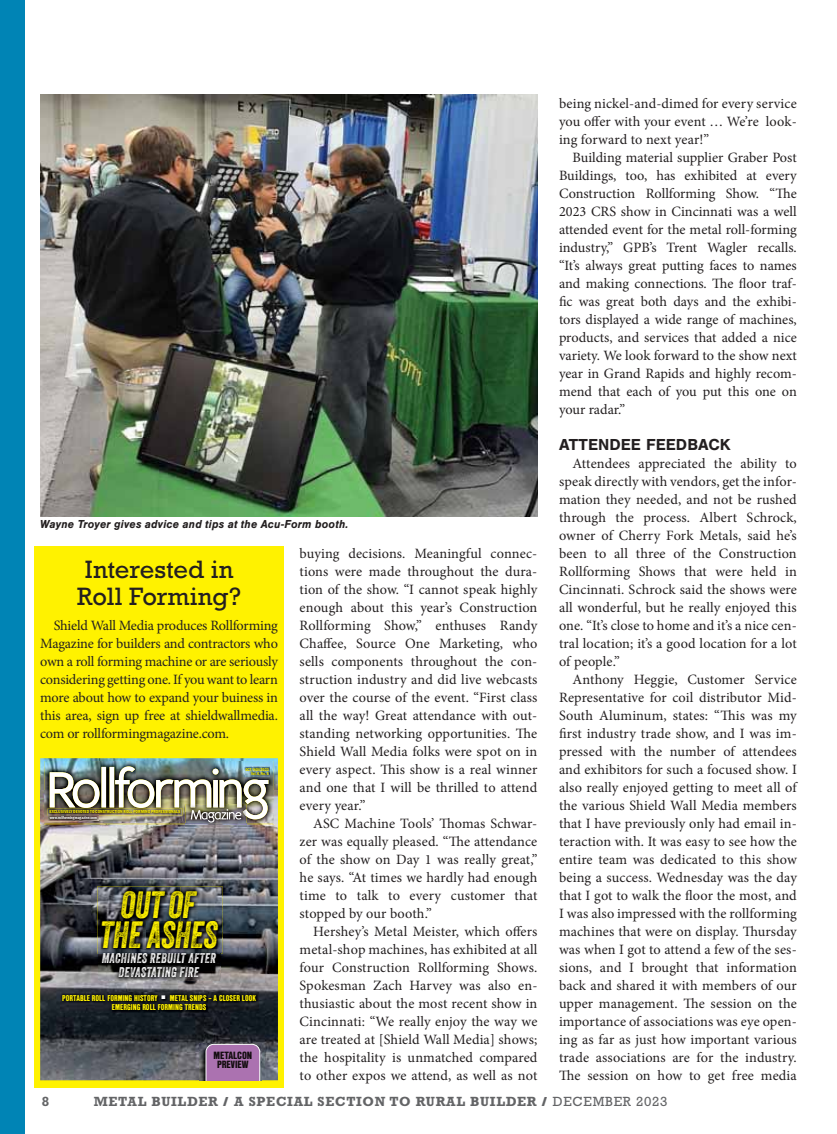
<style>
.page{position:relative;width:837px;height:1134px;background:#fff}
.page>*{position:absolute;margin:0;border:0;box-sizing:border-box;transform-origin:0 0}
.t1{font:italic 36.75px/30.2px "Veneer Two";color:#fff200;text-align:center;scale:.91 1}
.t2{font:25.5px/27px "Rockwell Std";letter-spacing:.005em;color:#231f20;text-align:center}
.t3{font:700 16.5px "Nimbus San";color:#231f20}
.t4{font:14.25px/18px "Minion Pro";letter-spacing:.005em;color:#231f20;text-align:justify}
.t5{font:italic 13.65px/13.2px "Veneer Two";letter-spacing:.03em;color:#fff;text-align:center;scale:.93 1}
.t6{font:700 13.5px "Rockwell Std";letter-spacing:.05em;color:#636466}
.t7{font:italic 700 12px "Nimbus San";letter-spacing:.015em;color:#231f20;scale:.93 1}
.t8{font:900 10.2px/8.6px "Nimbus San Con L";letter-spacing:-.01em;color:#130c0e;text-align:center}
.t9{font:900 8.25px/9.3px "Nimbus San Con L";color:#fff200;scale:.93 1}
.t10{font:4.5px "Franklin Gothic URW Con Dem";letter-spacing:-.005em;color:#fff200}
.t11{font:4.2px "Franklin Gothic URW Con Dem";letter-spacing:-.025em;color:#fff}
.t12{font:4.2px/4.2px "Franklin Gothic URW Con Dem";letter-spacing:-.03em;color:#fff200;text-align:right}
.s1{font-family:"Nimbus San";font-weight:900}
.s2{font-weight:400}
</style>
<div class="page">
<div style="left:34px;top:546px;width:249px;height:541px;background:#fff200"></div>
<div style="left:0;top:0;width:25px;height:1133px;background:#0084b5"></div>
<img style="left:40px;top:94px;width:497px;height:422px">
<img style="left:40px;top:823px;width:238px;height:257px">
<img style="left:40px;top:758px;width:238px;height:32px">
<img style="left:40px;top:790px;width:4px;height:33px">
<img style="left:274px;top:790px;width:4px;height:33px">
<img style="left:44px;top:761px;width:230px;height:63px">
<img style="left:199px;top:1042px;width:62px;height:38px">
<svg style="left:205px;top:1043px;width:55px;height:37px"></svg>
<img style="left:48px;top:808px;width:2px;height:6px">
<img style="left:48px;top:814px;width:2px;height:6px">
<img style="left:185px;top:822px;width:61px;height:5px">
<img style="left:50px;top:766px;width:218px;height:56px">
<img style="left:244px;top:766px;width:25px;height:10px">
<img style="left:61px;top:992px;width:197px;height:20px">
<img style="left:222px;top:919px;width:1px;height:34px">
<img style="left:97px;top:886px;width:125px;height:67px">
<img style="left:102px;top:921px;width:41px;height:27px">
<img style="left:146px;top:921px;width:72px;height:27px">
<img style="left:98px;top:949px;width:122px;height:31px">
<svg style="left:161px;top:995px;width:9px;height:5px"></svg>
<p class="t7" style="left:40px;top:519px;width:333px">Wayne Troyer gives advice and tips at the Acu-Form booth.</p>
<h2 class="t2" style="left:77px;top:558px;width:165px">Interested in<br>Roll Forming?</h2>
<p class="t4" style="left:40px;top:617px;width:239px;text-indent:13px">Shield Wall Media produces Rollforming Magazine for builders and contractors who own a roll forming machine or are seriously considering getting one. If you want to learn more about how to expand your buiness in this area, sign up free at shieldwallmedia. com or rollformingmagazine.com.</p>
<p class="t10" style="left:49px;top:809px;width:133px">EXCLUSIVELY DEVOTED TO CONSTRUCTION ROLL-FORMING PROFESSIONALS</p>
<p class="t11" style="left:50px;top:814px;width:49px">www.rollformingmagazine.com</p>
<p class="t12" style="left:245px;top:767px;width:25px">OCT/NOV 2023<br>Vol. 6, No. 5</p>
<h1 class="t1" style="left:100px;top:894px;width:130px">OUT OF<br>THE ASHES</h1>
<p class="t5" style="left:102px;top:953px;width:124px">MACHINES REBUILT AFTER<br>DEVASTATING FIRE</p>
<p class="t9" style="left:62px;top:994px;width:104px">PORTABLE ROLL FORMING HISTORY</p>
<p class="t9" style="left:112px;top:994px;width:156px;text-indent:58px">METAL SNIPS – A CLOSER LOOK<br>EMERGING ROLL FORMING TRENDS</p>
<p class="t8" style="left:213px;top:1052px;width:40px">METALCON<br>PREVIEW</p>
<p class="t4" style="left:299px;top:545px;width:239px">buying decisions. Meaningful connec&shy;tions were made throughout the dura&shy;tion of the show. “I cannot speak highly enough about this year’s Construction Rollforming Show,” enthuses Randy Chaffee, Source One Marketing, who sells components throughout the con&shy;struction industry and did live webcasts over the course of the event. “First class all the way! Great attendance with out&shy;standing networking opportunities. The Shield Wall Media folks were spot on in every aspect. This show is a real winner and one that I will be thrilled to attend every year.”</p>
<p class="t4" style="left:299px;top:815px;width:239px;text-indent:13px">ASC Machine Tools’ Thomas Schwar&shy;zer was equally pleased. “The attendance of the show on Day 1 was really great,” he says. “At times we hardly had enough time to talk to every customer that stopped by our booth.”</p>
<p class="t4" style="left:299px;top:923px;width:239px;text-indent:13px">Hershey’s Metal Meister, which offers metal-shop machines, has exhibited at all four Construction Rollforming Shows.<br>Spokesman Zach Harvey was also en&shy;thusiastic about the most recent show in Cincinnati: “We really enjoy the way we are treated at [Shield Wall Media] shows; the hospitality is unmatched compared to other expos we attend, as well as not</p>
<p class="t4" style="left:559px;top:95px;width:239px">being nickel-and-dimed for every service you offer with your event … We’re look&shy;ing forward to next year!”</p>
<p class="t4" style="left:559px;top:149px;width:239px;text-indent:13px">Building material supplier Graber Post Buildings, too, has exhibited at every Construction Rollforming Show. “The 2023 CRS show in Cincinnati was a well attended event for the metal roll-forming industry,” GPB’s Trent Wagler recalls. “It’s always great putting faces to names and making connections. The floor traf&shy;fic was great both days and the exhibi&shy;tors displayed a wide range of machines, products, and services that added a nice variety. We look forward to the show next year in Grand Rapids and highly recom&shy;mend that each of you put this one on your radar.”</p>
<p class="t3" style="left:559px;top:438px;width:173px">ATTENDEE FEEDBACK</p>
<p class="t4" style="left:559px;top:455px;width:239px;text-indent:13px">Attendees appreciated the ability to speak directly with vendors, get the infor&shy;mation they needed, and not be rushed through the process. Albert Schrock, owner of Cherry Fork Metals, said he’s been to all three of the Construction Rollforming Shows that were held in Cincinnati. Schrock said the shows were all wonderful, but he really enjoyed this one. “It’s close to home and it’s a nice cen&shy;tral location; it’s a good location for a lot of people.”</p>
<p class="t4" style="left:559px;top:671px;width:239px;text-indent:13px">Anthony Heggie, Customer Service Representative for coil distributor Mid-South Aluminum, states: “This was my first industry trade show, and I was im&shy;pressed with the number of attendees and exhibitors for such a focused show. I also really enjoyed getting to meet all of the various Shield Wall Media members that I have previously only had email in&shy;teraction with. It was easy to see how the entire team was dedicated to this show being a success. Wednesday was the day that I got to walk the floor the most, and I was also impressed with the rollforming machines that were on display. Thursday was when I got to attend a few of the ses&shy;sions, and I brought that information back and shared it with members of our upper management. The session on the importance of associations was eye open&shy;ing as far as just how important various trade associations are for the industry.<br>The session on how to get free media</p>
<p class="t6" style="left:42px;top:1095px;width:9px">8</p>
<p class="t6" style="left:94px;top:1095px;width:575px">METAL BUILDER <span class="s1">/</span> A SPECIAL SECTION TO RURAL BUILDER <span class="s1">/</span> <span class="s2">DECEMBER 2023</span></p>
</div>
